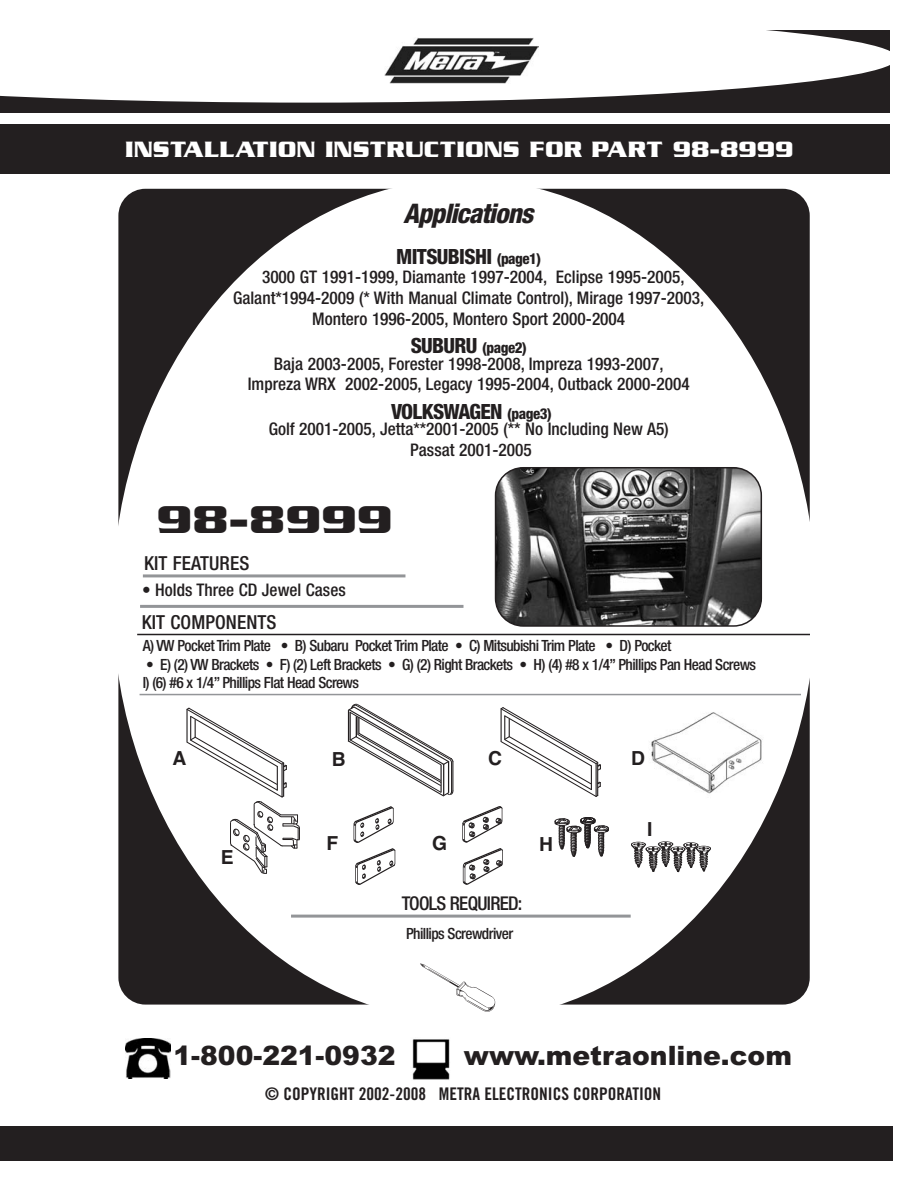
<style>
.page{position:relative;width:918px;height:1188px;background:#fff}
.page>*{position:absolute;margin:0;border:0;box-sizing:border-box;transform-origin:0 0}
.t1{font:700 42px "Serpentine ICG";color:#231f20;scale:1.12 1}
.t2{font:italic 800 condensed 27px "Helvetica Neue";letter-spacing:-.03em;color:#231f20}
.t3{font:900 26.7px "Arial";color:#231f20}
.t4{font:700 24px "Serpentine ICG";color:#fff}
.t5{font:800 condensed 21px "Helvetica Neue";letter-spacing:-.03em;color:#231f20}
.t6{font:500 condensed 19.35px "Helvetica Neue";letter-spacing:.005em;color:#231f20}
.t7{font:700 19.35px "Helvetica";color:#231f20}
.t8{font:500 condensed 19.05px "Helvetica Neue";letter-spacing:-.04em;color:#231f20}
.t9{font:500 condensed 17.4px/20.9px "Helvetica Neue";color:#231f20;text-align:center}
.t10{font:17.4px "Trade Gothic Bold Cond Twenty";color:#231f20}
.t11{font:500 condensed 15.45px/18.6px "Helvetica Neue";letter-spacing:-.04em;color:#231f20}
.t12{font:800 condensed 15px "Helvetica Neue";letter-spacing:-.03em;color:#231f20}
.s1{font-size:15px}
.s2{font-size:21px}
</style>
<div class="page">
<div style="left:0;top:31px;width:890px;height:82px;background:#231f20"></div>
<svg style="left:0;top:30px;width:890px;height:73px;background:#e1e0e0"></svg>
<div style="left:369px;top:27px;width:189px;height:59px;background:#fff"></div>
<img style="left:384px;top:38px;width:155px;height:45px">
<div style="left:0;top:124px;width:890px;height:49px;background:#231f20"></div>
<div style="left:0;top:1126px;width:893px;height:35px;background:#231f20"></div>
<div style="left:118px;top:189px;width:692px;height:816px;background:#231f20;border-radius:27px"></div>
<div style="left:113px;top:179px;width:703px;height:841px;background:#fff;border-radius:50%"></div>
<img style="left:412px;top:1039px;width:38px;height:41px">
<img style="left:125px;top:1038px;width:45px;height:41px">
<hr style="left:143px;top:574px;width:262px;height:3px;background:#939598">
<hr style="left:140px;top:605px;width:324px;height:3px;background:#939598">
<hr style="left:140px;top:694px;width:661px;height:1px;background:#939598">
<hr style="left:291px;top:915px;width:340px;height:3px;background:#939598">
<svg style="left:495px;top:467px;width:267px;height:160px;background:#575757"></svg>
<hr style="left:453px;top:761px;width:1px;height:30px;background:#231f20">
<svg style="left:348px;top:704px;width:105px;height:93px"></svg>
<img style="left:420px;top:963px;width:76px;height:49px">
<svg style="left:501px;top:707px;width:100px;height:90px"></svg>
<svg style="left:354px;top:807px;width:42px;height:78px"></svg>
<svg style="left:462px;top:806px;width:41px;height:78px"></svg>
<svg style="left:555px;top:817px;width:54px;height:40px"></svg>
<div style="left:658px;top:841px;width:15px;height:6px;border:1px solid #231f20;border-radius:50%"></div>
<svg style="left:631px;top:842px;width:80px;height:31px"></svg>
<svg style="left:186px;top:708px;width:114px;height:166px"></svg>
<img style="left:651px;top:712px;width:112px;height:82px">
<hr style="left:137px;top:634px;width:673px;height:1px;background:#231f20">
<h3 class="t4" style="left:125px;top:135px;width:670px">INSTALLATION INSTRUCTIONS FOR PART 98-8999</h3>
<h2 class="t2" style="left:404px;top:204px;width:131px">Applications</h2>
<p class="t5" style="left:396px;top:249px;width:147px">MITSUBISHI <span class="s1">(page1)</span></p>
<p class="t9" style="left:233px;top:268px;width:473px">3000 GT 1991-1999, Diamante 1997-2004, Eclipse 1995-2005,<br>Galant*1994-2009 (* With Manual Climate Control), Mirage 1997-2003,<br>Montero 1996-2005, Montero Sport 2000-2004</p>
<p class="t12" style="left:411px;top:343px;width:118px"><span class="s2">SUBURU</span> (page2)</p>
<p class="t9" style="left:248px;top:354px;width:444px">Baja 2003-2005, Forester 1998-2008, Impreza 1993-2007,<br>Impreza WRX 2002-2005, Legacy 1995-2004, Outback 2000-2004</p>
<p class="t5" style="left:391px;top:404px;width:162px">VOLKSWAGEN <span class="s1">(page3)</span></p>
<p class="t9" style="left:269px;top:420px;width:402px">Golf 2001-2005, Jetta**2001-2005 (** No Including New A5)<br>Passat 2001-2005</p>
<h1 class="t1" style="left:157px;top:494px;width:212px">98-8999</h1>
<p class="t6" style="left:144px;top:556px;width:107px">KIT FEATURES</p>
<p class="t9" style="left:142px;top:581px;width:205px">• Holds Three CD Jewel Cases</p>
<p class="t6" style="left:142px;top:615px;width:136px">KIT COMPONENTS</p>
<p class="t11" style="left:143px;top:638px;width:530px">A) VW Pocket Trim Plate • B) Subaru Pocket Trim Plate • C) Mitsubishi Trim Plate • D) Pocket</p>
<p class="t11" style="left:143px;top:656px;width:615px">• E) (2) VW Brackets • F) (2) Left Brackets • G) (2) Right Brackets • H) (4) #8 x 1/4” Phillips Pan Head Screws<br>I) (6) #6 x 1/4” Phillips Flat Head Screws</p>
<p class="t7" style="left:172px;top:747px;width:15px">A</p>
<p class="t7" style="left:332px;top:748px;width:15px">B</p>
<p class="t7" style="left:488px;top:747px;width:15px">C</p>
<p class="t7" style="left:631px;top:747px;width:15px">D</p>
<p class="t7" style="left:221px;top:846px;width:14px">E</p>
<p class="t7" style="left:327px;top:832px;width:13px">F</p>
<p class="t7" style="left:432px;top:832px;width:16px">G</p>
<p class="t7" style="left:539px;top:833px;width:15px">H</p>
<p class="t8" style="left:402px;top:896px;width:122px">TOOLS REQUIRED:</p>
<p class="t11" style="left:406px;top:925px;width:109px">Phillips Screwdriver</p>
<p class="t7" style="left:647px;top:818px;width:7px">I</p>
<h3 class="t3" style="left:174px;top:1040px;width:223px">1-800-221-0932</h3>
<h3 class="t3" style="left:464px;top:1040px;width:330px">www.metraonline.com</h3>
<p class="t10" style="left:265px;top:1087px;width:397px">© COPYRIGHT 2002-2008 METRA ELECTRONICS CORPORATION</p>
</div>
